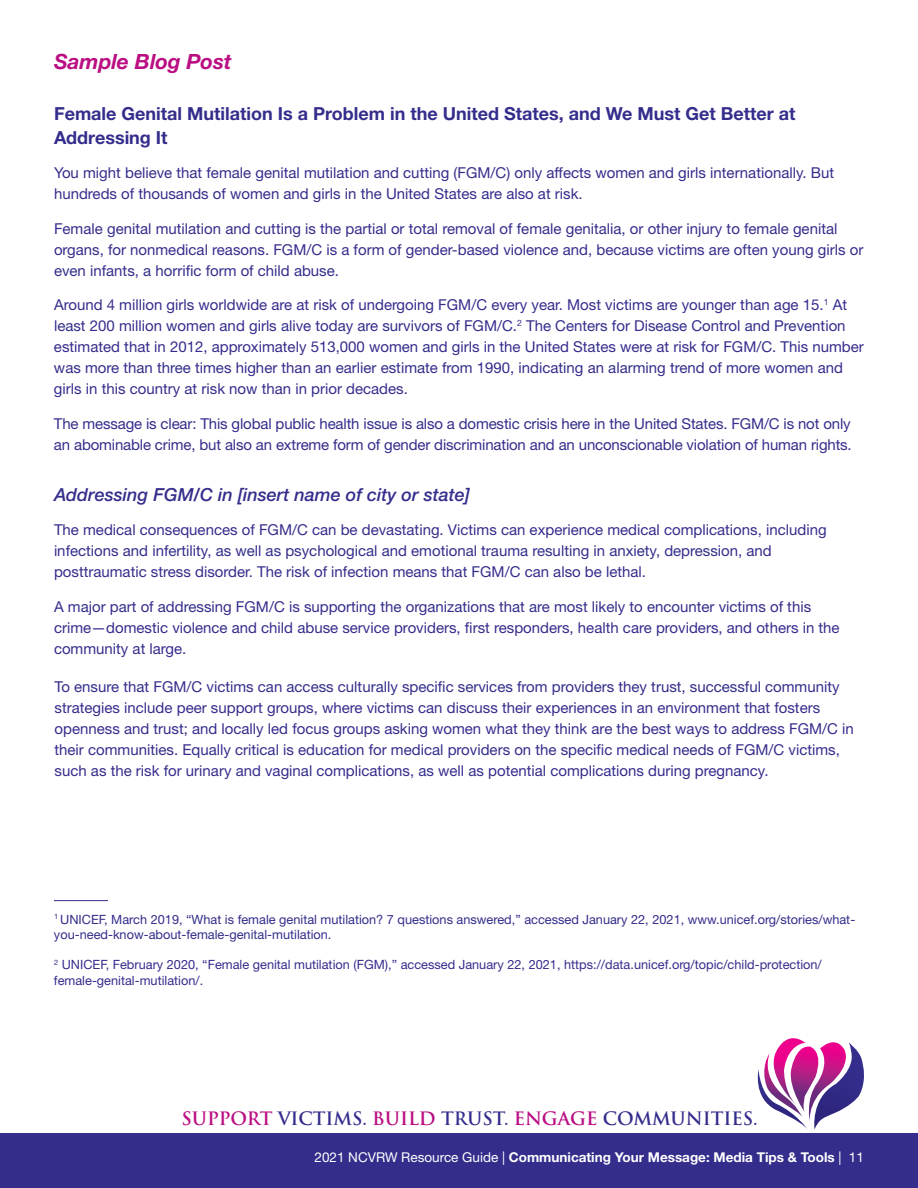
<style>
.page{position:relative;width:918px;height:1188px;background:#fff}
.page>*{position:absolute;margin:0;border:0;box-sizing:border-box;transform-origin:0 0}
.t1{font:italic 700 21px "Helvetica Neue LT Std";color:#ba0e82}
.t2{font:700 18px/24px "Helvetica Neue LT Std";color:#342d8c}
.t3{font:700 18px "Trajan Pro";letter-spacing:-.005em;color:#342d8c}
.t4{font:italic 500 18px "Helvetica Neue LT Std";color:#342d8c}
.t5{font:15px/21px "Helvetica Neue LT Std";color:#342d8c}
.t6{font:700 13.5px "Helvetica Neue LT Std";color:#fff}
.t7{font:12.75px/15.3px "Helvetica Neue LT Std";color:#342d8c}
.s1{color:#ba0e82}
.s2{font-weight:400}
</style>
<div class="page">
<div style="left:0;top:1133px;width:918px;height:55px;background:#342d8c"></div>
<svg style="left:757px;top:1038px;width:107px;height:91px"></svg>
<hr style="left:54px;top:900px;width:54px;height:1px;background:#342d8c">
<h2 class="t1" style="left:54px;top:49px;width:179px">Sample Blog Post</h2>
<h3 class="t2" style="left:54px;top:101px;width:743px">Female Genital Mutilation Is a Problem in the United States, and We Must Get Better at<br>Addressing It</h3>
<p class="t5" style="left:54px;top:162px;width:782px">You might believe that female genital mutilation and cutting (FGM/C) only affects women and girls internationally. But hundreds of thousands of women and girls in the United States are also at risk.</p>
<p class="t5" style="left:54px;top:218px;width:811px">Female genital mutilation and cutting is the partial or total removal of female genitalia, or other injury to female genital organs, for nonmedical reasons. FGM/C is a form of gender-based violence and, because victims are often young girls or even infants, a horrific form of child abuse.</p>
<p class="t5" style="left:54px;top:294px;width:811px">Around 4 million girls worldwide are at risk of undergoing FGM/C every year. Most victims are younger than age 15.<sup>1</sup> At least 200 million women and girls alive today are survivors of FGM/C.<sup>2</sup> The Centers for Disease Control and Prevention estimated that in 2012, approximately 513,000 women and girls in the United States were at risk for FGM/C. This number was more than three times higher than an earlier estimate from 1990, indicating an alarming trend of more women and girls in this country at risk now than in prior decades.</p>
<p class="t5" style="left:54px;top:413px;width:799px">The message is clear: This global public health issue is also a domestic crisis here in the United States. FGM/C is not only an abominable crime, but also an extreme form of gender discrimination and an unconscionable violation of human rights.</p>
<h4 class="t4" style="left:54px;top:484px;width:418px">Addressing FGM/C in [insert name of city or state]</h4>
<p class="t5" style="left:54px;top:519px;width:774px">The medical consequences of FGM/C can be devastating. Victims can experience medical complications, including infections and infertility, as well as psychological and emotional trauma resulting in anxiety, depression, and posttraumatic stress disorder. The risk of infection means that FGM/C can also be lethal.</p>
<p class="t5" style="left:54px;top:596px;width:787px">A major part of addressing FGM/C is supporting the organizations that are most likely to encounter victims of this crime—domestic violence and child abuse service providers, first responders, health care providers, and others in the community at large.</p>
<p class="t5" style="left:55px;top:676px;width:801px">To ensure that FGM/C victims can access culturally specific services from providers they trust, successful community strategies include peer support groups, where victims can discuss their experiences in an environment that fosters openness and trust; and locally led focus groups asking women what they think are the best ways to address FGM/C in their communities. Equally critical is education for medical providers on the specific medical needs of FGM/C victims, such as the risk for urinary and vaginal complications, as well as potential complications during pregnancy.</p>
<p class="t7" style="left:54px;top:911px;width:803px"><sup>1</sup> UNICEF, March 2019, “What is female genital mutilation? 7 questions answered,” accessed January 22, 2021, www.unicef.org/stories/what&shy;you-need-know-about-female-genital-mutilation.</p>
<p class="t7" style="left:54px;top:957px;width:769px"><sup>2</sup> UNICEF, February 2020, “Female genital mutilation (FGM),” accessed January 22, 2021, https://data.unicef.org/topic/child-protection/ female-genital-mutilation/.</p>
<p class="t3" style="left:181px;top:1107px;width:578px"><span class="s1">SUPPORT</span> VICTIMS. <span class="s1">BUILD</span> TRUST. <span class="s1">ENGAGE</span> COMMUNITIES.</p>
<p class="t6" style="left:315px;top:1148px;width:551px"><span class="s2">2021 NCVRW Resource Guide |</span> Communicating Your Message: Media Tips &amp; Tools <span class="s2">| 11</span></p>
</div>
